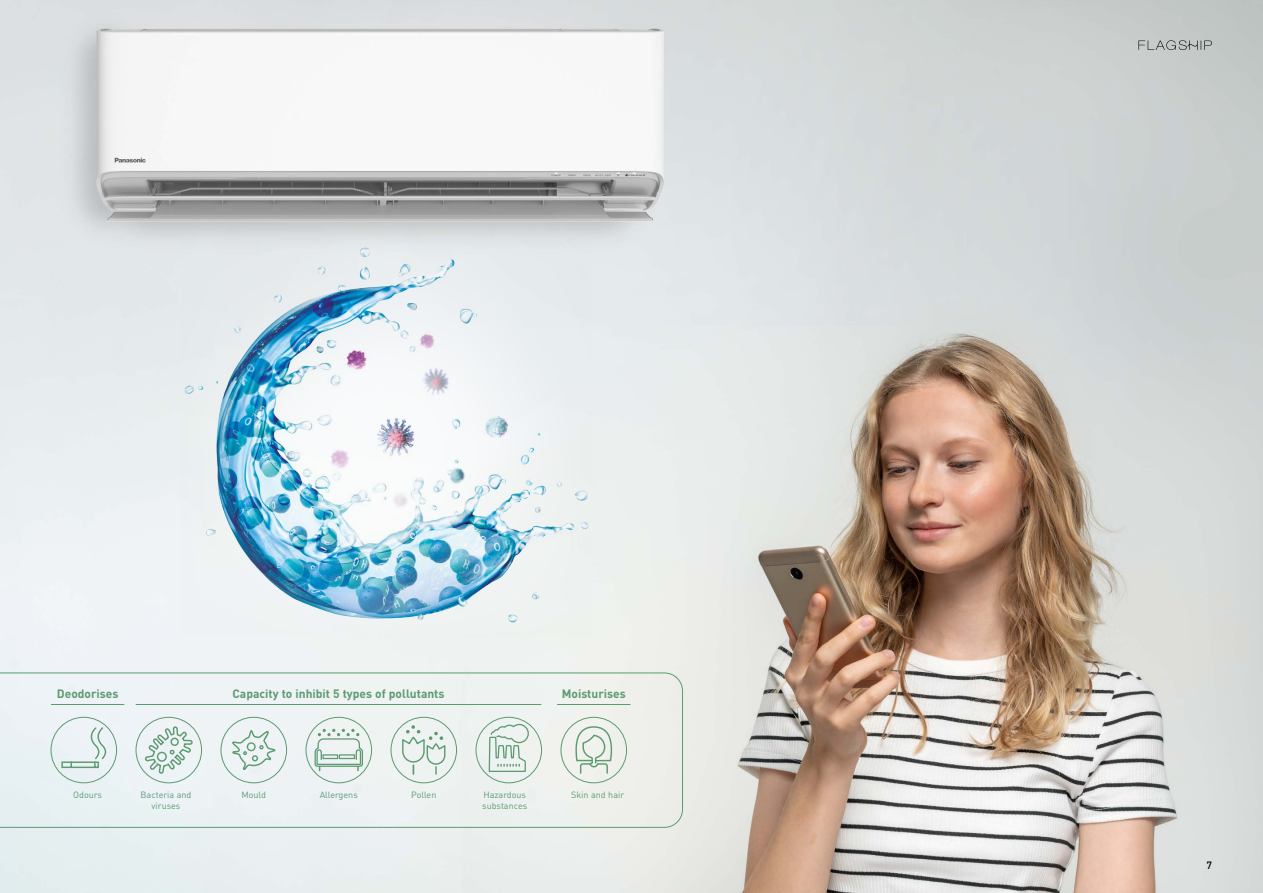
<style>
.page{position:relative;width:1263px;height:893px;background:#fff}
.page>*{position:absolute;margin:0;border:0;box-sizing:border-box;transform-origin:0 0}
.t1{font:700 12px "DIN";color:#5c9b70}
.t2{font:500 10.5px "DIN";color:#000}
.t3{font:9px/10.8px "DIN";color:#5c9b70;text-align:center}
</style>
<div class="page">
<img style="left:0;top:0;width:1263px;height:893px">
<svg style="left:0;top:673px;width:683px;height:155px"></svg>
<img style="left:182px;top:240px;width:410px;height:396px">
<hr style="left:557px;top:704px;width:73px;height:1px;background:#5c9b70">
<hr style="left:51px;top:704px;width:73px;height:1px;background:#5c9b70">
<hr style="left:136px;top:704px;width:405px;height:1px;background:#5c9b70">
<div style="left:51px;top:717px;width:66px;height:66px;border:1px solid #5c9b70;border-radius:50%"></div>
<svg style="left:61px;top:611px;width:46px;height:158px"></svg>
<div style="left:136px;top:717px;width:66px;height:66px;border:1px solid #5c9b70;border-radius:50%"></div>
<svg style="left:144px;top:726px;width:54px;height:49px"></svg>
<div style="left:221px;top:717px;width:66px;height:66px;border:1px solid #5c9b70;border-radius:50%"></div>
<svg style="left:231px;top:725px;width:45px;height:54px"></svg>
<div style="left:391px;top:717px;width:66px;height:66px;border:1px solid #5c9b70;border-radius:50%"></div>
<svg style="left:401px;top:725px;width:45px;height:50px;background:#d9e5de"></svg>
<div style="left:561px;top:717px;width:66px;height:66px;border:1px solid #5c9b70;border-radius:50%"></div>
<svg style="left:575px;top:725px;width:38px;height:50px;background:#d5e1d5"></svg>
<div style="left:306px;top:717px;width:66px;height:66px;border:1px solid #5c9b70;border-radius:50%"></div>
<svg style="left:314px;top:729px;width:50px;height:41px"></svg>
<div style="left:476px;top:717px;width:66px;height:66px;border:1px solid #5c9b70;border-radius:50%"></div>
<svg style="left:488px;top:568px;width:41px;height:205px"></svg>
<svg style="left:1138px;top:40px;width:74px;height:10px"></svg>
<h1 class="t1" style="left:57px;top:686px;width:63px">Deodorises</h1>
<h1 class="t1" style="left:232px;top:686px;width:214px">Capacity to inhibit 5 types of pollutants</h1>
<h1 class="t1" style="left:562px;top:686px;width:65px">Moisturises</h1>
<p class="t3" style="left:73px;top:789px;width:30px">Odours</p>
<p class="t3" style="left:141px;top:789px;width:52px">Bacteria and viruses</p>
<p class="t3" style="left:241px;top:789px;width:26px">Mould</p>
<p class="t3" style="left:320px;top:789px;width:40px">Allergens</p>
<p class="t3" style="left:411px;top:789px;width:27px">Pollen</p>
<p class="t3" style="left:482px;top:789px;width:47px;text-align:left">Hazardous substances</p>
<p class="t3" style="left:571px;top:789px;width:54px">Skin and hair</p>
<p class="t2" style="left:1206px;top:858px;width:7px">7</p>
</div>
